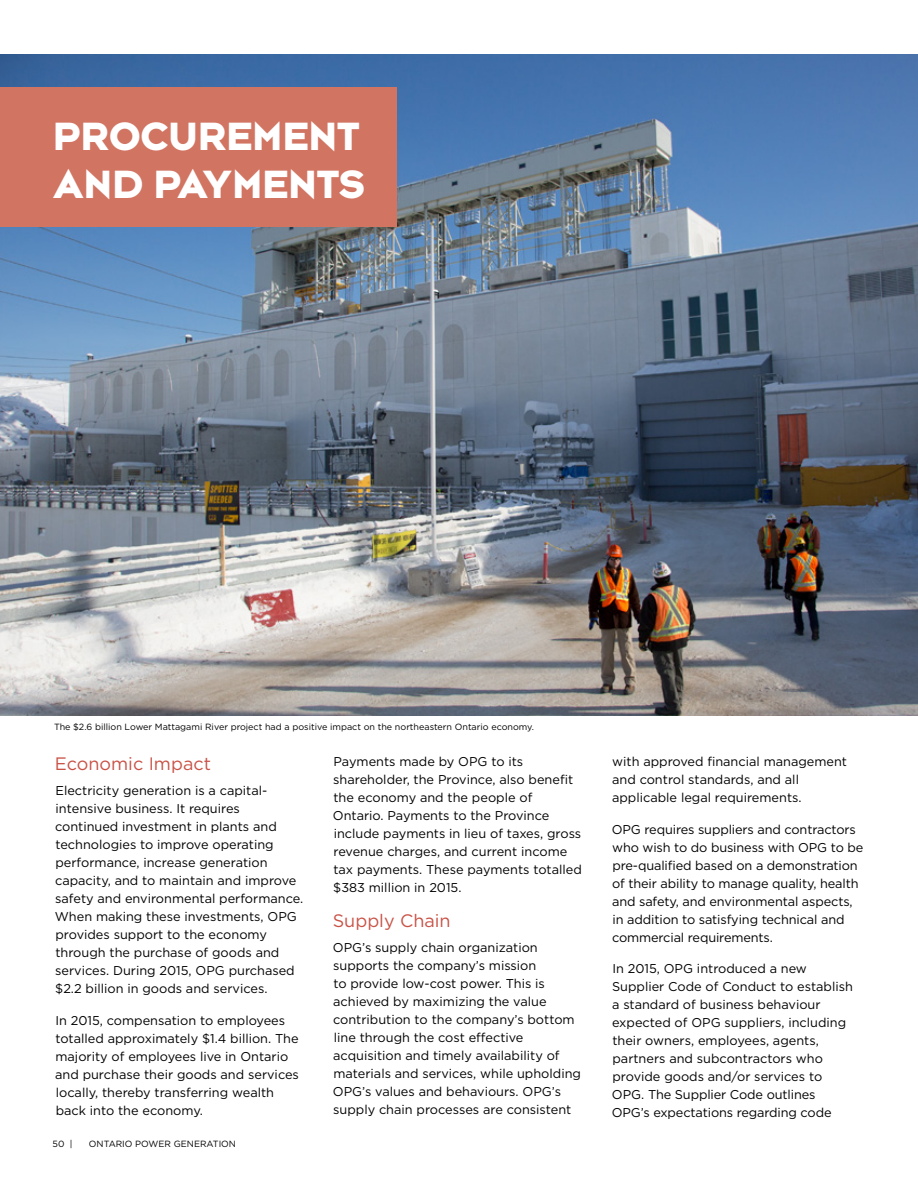
<style>
.page{position:relative;width:918px;height:1188px;background:#fff}
.page>*{position:absolute;margin:0;border:0;box-sizing:border-box;transform-origin:0 0}
.t1{font:43.5px/48px "Bonn Bold Caps";letter-spacing:.01em;color:#fff}
.t2{font:18px "Gotham";color:#c95347}
.t3{font:12.75px/18px "Gotham";color:#000}
.t4{font:9px "Gotham";color:#000}
</style>
<div class="page">
<img style="left:0;top:54px;width:918px;height:662px">
<div style="left:0;top:88px;width:397px;height:139px;background:#d17462"></div>
<h1 class="t1" style="left:53px;top:112px;width:314px">PROCUREMENT<br>AND PAYMENTS</h1>
<p class="t4" style="left:54px;top:722px;width:482px">The $2.6 billion Lower Mattagami River project had a positive impact on the northeastern Ontario economy.</p>
<h2 class="t2" style="left:55px;top:753px;width:158px">Economic Impact</h2>
<p class="t3" style="left:55px;top:781px;width:250px">Electricity generation is a capital&shy;intensive business. It requires continued investment in plants and technologies to improve operating performance, increase generation capacity, and to maintain and improve safety and environmental performance.<br>When making these investments, OPG provides support to the economy through the purchase of goods and services. During 2015, OPG purchased $2.2 billion in goods and services.</p>
<p class="t3" style="left:55px;top:1011px;width:245px">In 2015, compensation to employees totalled approximately $1.4 billion. The majority of employees live in Ontario and purchase their goods and services locally, thereby transferring wealth back into the economy.</p>
<p class="t4" style="left:53px;top:1139px;width:22px">50 |</p>
<p class="t4" style="left:89px;top:1139px;width:149px">ONTARIO POWER GENERATION</p>
<p class="t3" style="left:333px;top:752px;width:250px">Payments made by OPG to its shareholder, the Province, also benefit the economy and the people of Ontario. Payments to the Province include payments in lieu of taxes, gross revenue charges, and current income tax payments. These payments totalled $383 million in 2015.</p>
<h2 class="t2" style="left:333px;top:909px;width:119px">Supply Chain</h2>
<p class="t3" style="left:333px;top:938px;width:250px">OPG’s supply chain organization supports the company’s mission<br>to provide low-cost power. This is achieved by maximizing the value contribution to the company’s bottom line through the cost effective acquisition and timely availability of materials and services, while upholding OPG’s values and behaviours. OPG’s supply chain processes are consistent</p>
<p class="t3" style="left:612px;top:752px;width:236px">with approved financial management and control standards, and all applicable legal requirements.</p>
<p class="t3" style="left:612px;top:820px;width:253px">OPG requires suppliers and contractors who wish to do business with OPG to be pre-qualified based on a demonstration of their ability to manage quality, health and safety, and environmental aspects, in addition to satisfying technical and commercial requirements.</p>
<p class="t3" style="left:612px;top:959px;width:243px">In 2015, OPG introduced a new Supplier Code of Conduct to establish a standard of business behaviour expected of OPG suppliers, including their owners, employees, agents, partners and subcontractors who provide goods and/or services to OPG. The Supplier Code outlines OPG’s expectations regarding code</p>
</div>
